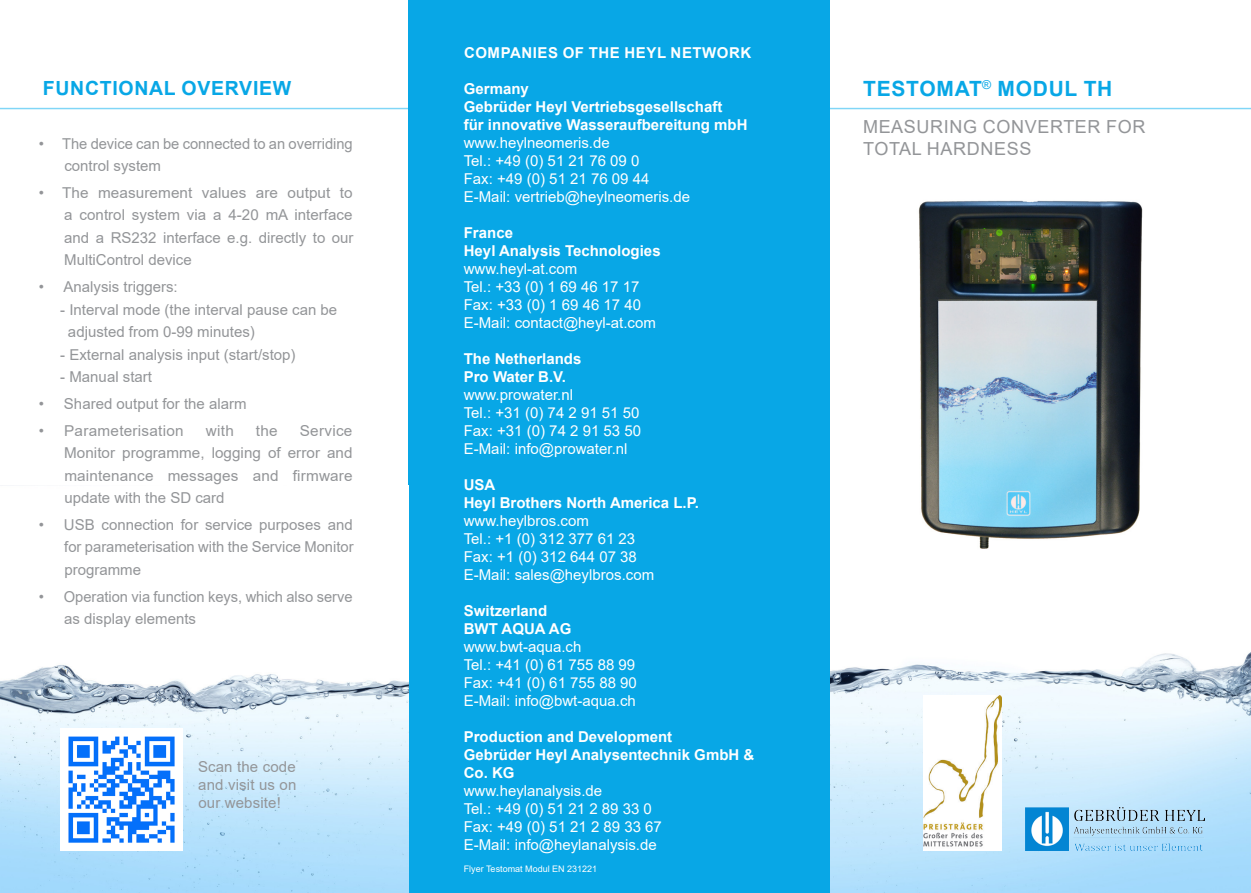
<style>
.page{position:relative;width:1251px;height:893px;background:#fff}
.page>*{position:absolute;margin:0;border:0;box-sizing:border-box;transform-origin:0 0}
.t1{font:700 21px "Arial";letter-spacing:.035em;color:#08a7e6}
.t2{font:700 19.5px "Arial";letter-spacing:.035em;color:#08a7e6}
.t3{font:18px "Arial";letter-spacing:.035em;color:#939598}
.t4{font:15px/22.5px "Arial";color:#939598;text-align:justify}
.t5{font:15px "Arial";color:#fff}
.t6{font:700 15px/18px "Arial";color:#fff}
.t7{font:700 15px "Arial";letter-spacing:.035em;color:#fff}
.t8{font:9px "Arial";color:#fff}
</style>
<div class="page">
<img style="left:829px;top:486px;width:421px;height:407px">
<img style="left:1025px;top:808px;width:179px;height:42px">
<div style="left:408px;top:0;width:421px;height:893px;background:#08a7e6"></div>
<img style="left:0;top:665px;width:408px;height:228px">
<img style="left:896px;top:200px;width:274px;height:376px">
<hr style="left:829px;top:108px;width:421px;height:1px;background:#00aeef">
<hr style="left:0;top:108px;width:408px;height:1px;background:#00aeef">
<img style="left:61px;top:728px;width:122px;height:122px">
<img style="left:923px;top:696px;width:78px;height:154px">
<p class="t7" style="left:464px;top:43px;width:289px">COMPANIES OF THE HEYL NETWORK</p>
<p class="t6" style="left:463px;top:80px;width:67px">Germany</p>
<p class="t6" style="left:463px;top:98px;width:285px">Gebrüder Heyl Vertriebsgesellschaft<br>für innovative Wasseraufbereitung mbH</p>
<p class="t5" style="left:463px;top:133px;width:147px">www.heylneomeris.de</p>
<p class="t5" style="left:463px;top:151px;width:177px">Tel.: +49 (0) 51 21 76 09 0</p>
<p class="t5" style="left:463px;top:169px;width:187px">Fax: +49 (0) 51 21 76 09 44</p>
<p class="t5" style="left:463px;top:187px;width:228px">E-Mail: vertrieb@heylneomeris.de</p>
<p class="t6" style="left:463px;top:224px;width:51px">France</p>
<p class="t6" style="left:463px;top:242px;width:198px">Heyl Analysis Technologies</p>
<p class="t5" style="left:463px;top:259px;width:115px">www.heyl-at.com</p>
<p class="t5" style="left:463px;top:277px;width:177px">Tel.: +33 (0) 1 69 46 17 17</p>
<p class="t5" style="left:463px;top:295px;width:179px">Fax: +33 (0) 1 69 46 17 40</p>
<p class="t5" style="left:463px;top:313px;width:193px">E-Mail: contact@heyl-at.com</p>
<p class="t6" style="left:463px;top:350px;width:119px">The Netherlands</p>
<p class="t6" style="left:463px;top:368px;width:104px">Pro Water B.V.</p>
<p class="t5" style="left:463px;top:385px;width:111px">www.prowater.nl</p>
<p class="t5" style="left:463px;top:403px;width:177px">Tel.: +31 (0) 74 2 91 51 50</p>
<p class="t5" style="left:463px;top:421px;width:179px">Fax: +31 (0) 74 2 91 53 50</p>
<p class="t5" style="left:463px;top:439px;width:165px">E-Mail: info@prowater.nl</p>
<p class="t6" style="left:463px;top:476px;width:33px">USA</p>
<p class="t6" style="left:463px;top:494px;width:237px">Heyl Brothers North America L.P.</p>
<p class="t5" style="left:463px;top:511px;width:127px">www.heylbros.com</p>
<p class="t5" style="left:463px;top:529px;width:173px">Tel.: +1 (0) 312 377 61 23</p>
<p class="t5" style="left:463px;top:547px;width:175px">Fax: +1 (0) 312 644 07 38</p>
<p class="t5" style="left:463px;top:565px;width:192px">E-Mail: sales@heylbros.com</p>
<p class="t6" style="left:463px;top:602px;width:85px">Switzerland</p>
<p class="t6" style="left:463px;top:620px;width:109px">BWT AQUA AG</p>
<p class="t5" style="left:463px;top:637px;width:119px">www.bwt-aqua.ch</p>
<p class="t5" style="left:463px;top:655px;width:173px">Tel.: +41 (0) 61 755 88 99</p>
<p class="t5" style="left:463px;top:673px;width:175px">Fax: +41 (0) 61 755 88 90</p>
<p class="t5" style="left:463px;top:691px;width:173px">E-Mail: info@bwt-aqua.ch</p>
<p class="t6" style="left:463px;top:728px;width:292px">Production and Development<br>Gebrüder Heyl Analysentechnik GmbH &amp;<br>Co. KG</p>
<p class="t5" style="left:463px;top:781px;width:140px">www.heylanalysis.de</p>
<p class="t5" style="left:463px;top:799px;width:190px">Tel.: +49 (0) 51 21 2 89 33 0</p>
<p class="t5" style="left:463px;top:817px;width:200px">Fax: +49 (0) 51 21 2 89 33 67</p>
<p class="t5" style="left:463px;top:835px;width:194px">E-Mail: info@heylanalysis.de</p>
<p class="t8" style="left:463px;top:863px;width:135px">Flyer Testomat Modul EN 231221</p>
<p class="t2" style="left:43px;top:74px;width:250px">FUNCTIONAL OVERVIEW</p>
<p class="t1" style="left:862px;top:74px;width:251px">TESTOMAT<sup>®</sup> MODUL TH</p>
<p class="t3" style="left:862px;top:115px;width:284px">MEASURING CONVERTER FOR</p>
<p class="t3" style="left:862px;top:136px;width:170px">TOTAL HARDNESS</p>
<p class="t4" style="left:64px;top:132px;width:290px;text-indent:-25px">• The device can be connected to an overriding control system</p>
<p class="t4" style="left:64px;top:181px;width:291px;text-indent:-25px">• The measurement values are output to a control system via a 4-20 mA interface and a RS232 interface e.g. directly to our MultiControl device</p>
<p class="t4" style="left:39px;top:275px;width:140px">• Analysis triggers:</p>
<p class="t4" style="left:68px;top:298px;width:271px;text-indent:-8px">- Interval mode (the interval pause can be adjusted from 0-99 minutes)</p>
<p class="t4" style="left:60px;top:343px;width:237px">- External analysis input (start/stop)</p>
<p class="t4" style="left:60px;top:365px;width:93px">- Manual start</p>
<p class="t4" style="left:39px;top:392px;width:209px">• Shared output for the alarm</p>
<p class="t4" style="left:39px;top:419px;width:146px">• Parameterisation</p>
<p class="t4" style="left:206px;top:419px;width:29px">with</p>
<p class="t4" style="left:256px;top:419px;width:23px">the</p>
<p class="t4" style="left:64px;top:419px;width:290px;text-indent:235px">Service Monitor programme, logging of error and maintenance messages and firmware update with the SD card</p>
<p class="t4" style="left:64px;top:513px;width:291px;text-indent:-25px">• USB connection for service purposes and for parameterisation with the Service Monitor programme</p>
<p class="t4" style="left:64px;top:585px;width:290px;text-indent:-25px">• Operation via function keys, which also serve as display elements</p>
<p class="t4" style="left:198px;top:758px;width:100px;line-height:18px">Scan the code and visit us on our website!</p>
</div>
